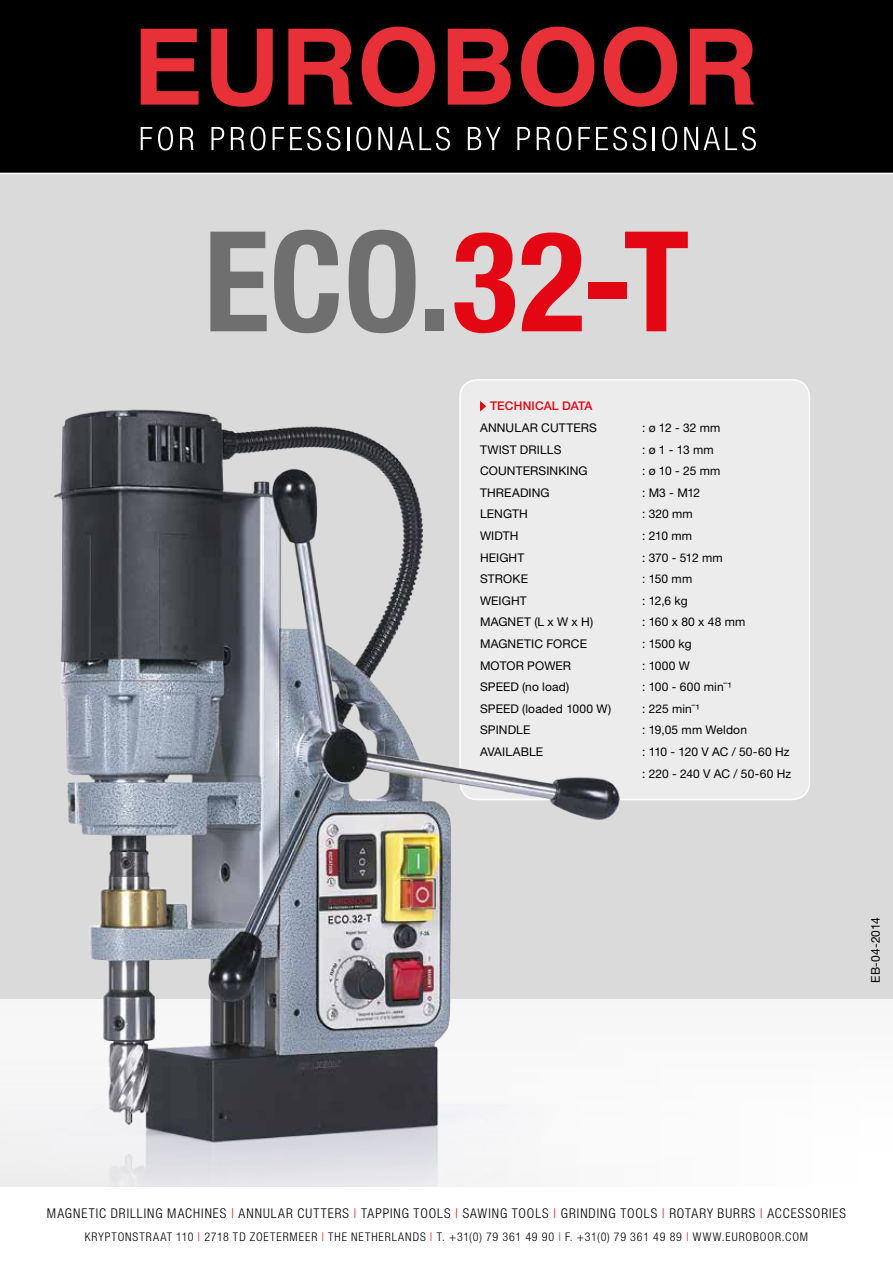
<style>
.page{position:relative;width:893px;height:1263px;background:#fff}
.page>*{position:absolute;margin:0;border:0;box-sizing:border-box;transform-origin:0 0}
.t1{font:700 condensed 139.5px "Helvetica Neue LT Pro";color:#706f6f}
.t2{font:300 condensed 13.5px "Helvetica Neue LT Pro";letter-spacing:.075em;color:#000}
.t3{font:12px/21.6px "Helvetica Neue LT Pro";letter-spacing:.01em;color:#000}
.t4{font:300 condensed 12px "Helvetica Neue LT Pro";letter-spacing:.075em;color:#000}
.t5{font:500 12px "Helvetica Neue LT Pro";letter-spacing:.015em;color:#e30613}
.s1{color:#e30613}
</style>
<div class="page">
<div style="left:0;top:172px;width:893px;height:829px;background:#dadada"></div>
<div style="left:0;top:999px;width:893px;height:151px;background:#f6f6f6"></div>
<div style="left:0;top:1035px;width:893px;height:152px;background:#fbfbfb"></div>
<div style="left:0;top:0;width:893px;height:173px;background:#000"></div>
<svg style="left:141px;top:127px;width:11px;height:23px"></svg>
<svg style="left:158px;top:127px;width:15px;height:23px"></svg>
<svg style="left:180px;top:127px;width:14px;height:23px"></svg>
<svg style="left:211px;top:127px;width:13px;height:23px"></svg>
<svg style="left:231px;top:127px;width:14px;height:23px"></svg>
<svg style="left:251px;top:127px;width:14px;height:23px"></svg>
<svg style="left:273px;top:127px;width:11px;height:23px"></svg>
<svg style="left:290px;top:127px;width:31px;height:23px"></svg>
<svg style="left:327px;top:127px;width:14px;height:23px"></svg>
<hr style="left:347px;top:127px;width:2px;height:23px;background:#fff">
<svg style="left:356px;top:127px;width:15px;height:23px"></svg>
<svg style="left:378px;top:127px;width:14px;height:23px"></svg>
<svg style="left:398px;top:127px;width:52px;height:23px"></svg>
<svg style="left:468px;top:127px;width:33px;height:23px"></svg>
<svg style="left:517px;top:127px;width:13px;height:23px"></svg>
<svg style="left:537px;top:127px;width:34px;height:23px"></svg>
<svg style="left:578px;top:127px;width:12px;height:23px"></svg>
<svg style="left:596px;top:127px;width:31px;height:23px"></svg>
<svg style="left:633px;top:127px;width:13px;height:23px"></svg>
<hr style="left:653px;top:127px;width:2px;height:23px;background:#fff">
<svg style="left:662px;top:127px;width:15px;height:23px"></svg>
<svg style="left:684px;top:127px;width:72px;height:23px"></svg>
<svg style="left:141px;top:29px;width:58px;height:76px"></svg>
<svg style="left:211px;top:29px;width:62px;height:78px"></svg>
<svg style="left:288px;top:29px;width:64px;height:76px"></svg>
<svg style="left:362px;top:27px;width:73px;height:80px"></svg>
<svg style="left:448px;top:29px;width:63px;height:76px"></svg>
<svg style="left:521px;top:27px;width:73px;height:80px"></svg>
<svg style="left:604px;top:27px;width:73px;height:80px"></svg>
<svg style="left:690px;top:29px;width:64px;height:76px"></svg>
<hr style="left:0;top:173px;width:893px;height:1px;background:#fff">
<div style="left:460px;top:380px;width:350px;height:420px;background:#ececec;border-radius:17px"></div>
<img style="left:0;top:379px;width:621px;height:808px">
<h1 class="t1" style="left:203px;top:197px;width:487px">ECO.<span class="s1">32-T</span></h1>
<p class="t5" style="left:490px;top:399px;width:104px">TECHNICAL DATA</p>
<p class="t3" style="left:480px;top:417px;width:118px">ANNULAR CUTTERS</p>
<p class="t3" style="left:642px;top:417px;width:80px">: ø 12 - 32 mm</p>
<p class="t3" style="left:480px;top:438px;width:83px">TWIST DRILLS</p>
<p class="t3" style="left:642px;top:438px;width:73px">: ø 1 - 13 mm</p>
<p class="t3" style="left:480px;top:460px;width:109px">COUNTERSINKING</p>
<p class="t3" style="left:642px;top:460px;width:80px">: ø 10 - 25 mm</p>
<p class="t3" style="left:480px;top:482px;width:71px">THREADING</p>
<p class="t3" style="left:642px;top:482px;width:60px">: M3 - M12</p>
<p class="t3" style="left:480px;top:503px;width:49px">LENGTH</p>
<p class="t3" style="left:642px;top:503px;width:52px">: 320 mm</p>
<p class="t3" style="left:480px;top:525px;width:40px">WIDTH</p>
<p class="t3" style="left:642px;top:525px;width:51px">: 210 mm</p>
<p class="t3" style="left:480px;top:546px;width:46px">HEIGHT</p>
<p class="t3" style="left:642px;top:546px;width:82px">: 370 - 512 mm</p>
<p class="t3" style="left:480px;top:568px;width:50px">STROKE</p>
<p class="t3" style="left:642px;top:568px;width:52px">: 150 mm</p>
<p class="t3" style="left:480px;top:590px;width:48px">WEIGHT</p>
<p class="t3" style="left:642px;top:590px;width:47px">: 12,6 kg</p>
<p class="t3" style="left:480px;top:611px;width:115px">MAGNET (L x W x H)</p>
<p class="t3" style="left:642px;top:611px;width:105px">: 160 x 80 x 48 mm</p>
<p class="t3" style="left:480px;top:633px;width:108px">MAGNETIC FORCE</p>
<p class="t3" style="left:642px;top:633px;width:51px">: 1500 kg</p>
<p class="t3" style="left:480px;top:654px;width:93px">MOTOR POWER</p>
<p class="t3" style="left:642px;top:654px;width:50px">: 1000 W</p>
<p class="t3" style="left:480px;top:676px;width:91px">SPEED (no load)</p>
<p class="t3" style="left:642px;top:676px;width:91px">: 100 - 600 minˉ¹</p>
<p class="t3" style="left:480px;top:698px;width:133px">SPEED (loaded 1000 W)</p>
<p class="t3" style="left:642px;top:698px;width:59px">: 225 minˉ¹</p>
<p class="t3" style="left:480px;top:719px;width:52px">SPINDLE</p>
<p class="t3" style="left:642px;top:719px;width:106px">: 19,05 mm Weldon</p>
<p class="t3" style="left:480px;top:741px;width:65px">AVAILABLE</p>
<p class="t3" style="left:642px;top:741px;width:151px">: 110 - 120 V AC / 50-60 Hz : 220 - 240 V AC / 50-60 Hz</p>
<p class="t3" style="left:864px;top:983px;width:67px;rotate:-90deg">EB-04-2014</p>
<p class="t2" style="left:47px;top:1206px;width:801px">MAGNETIC DRILLING MACHINES <span class="s1">|</span> ANNULAR CUTTERS <span class="s1">|</span> TAPPING TOOLS <span class="s1">|</span> SAWING TOOLS <span class="s1">|</span> GRINDING TOOLS <span class="s1">|</span> ROTARY BURRS <span class="s1">|</span> ACCESSORIES</p>
<p class="t4" style="left:85px;top:1229px;width:725px">KRYPTONSTRAAT 110 <span class="s1">|</span> 2718 TD ZOETERMEER <span class="s1">|</span> THE NETHERLANDS <span class="s1">|</span> T. +31(0) 79 361 49 90 <span class="s1">|</span> F. +31(0) 79 361 49 89 <span class="s1">|</span> WWW.EUROBOOR.COM</p>
</div>
